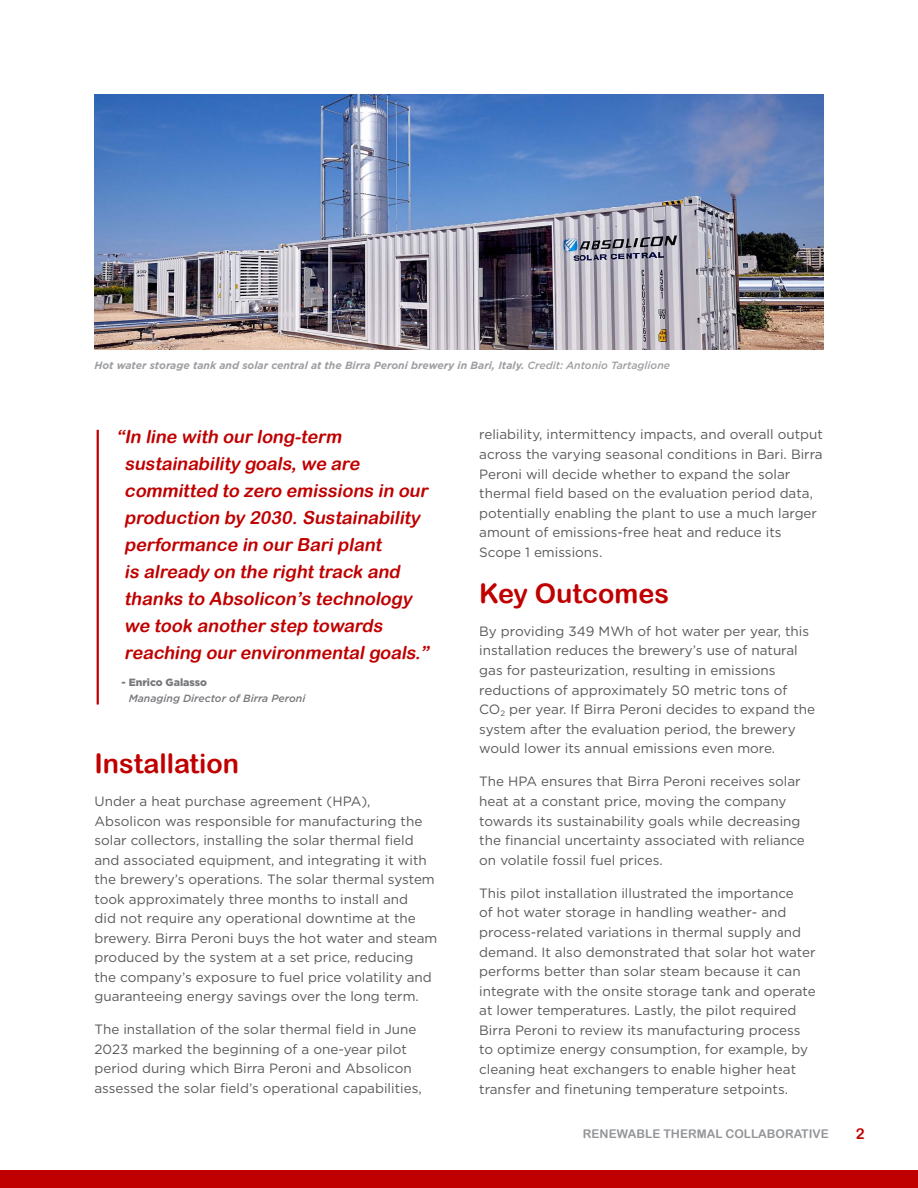
<style>
.page{position:relative;width:918px;height:1188px;background:#fff}
.page>*{position:absolute;margin:0;border:0;box-sizing:border-box;transform-origin:0 0}
.t1{font:27px "Arial Rounded MT Bold";color:#c00000}
.t2{font:italic 18px/27px "Arial Rounded MT Bold";color:#c00000}
.t3{font:15px "Arial Rounded MT Bold";color:#c00000}
.t4{font:13.5px/19.6px "Gotham";color:#58595b}
.t5{font:12px "Arial Rounded MT Bold";color:#939598}
.t6{font:italic 700 10.5px "Gotham";color:#9d9fa2}
.t7{font:italic 500 10.5px "Gotham";color:#77787b}
.t8{font:900 10.5px "Gotham";color:#77787b}
.s1{font-weight:500}
</style>
<div class="page">
<img style="left:95px;top:94px;width:729px;height:256px">
<div style="left:0;top:1171px;width:918px;height:17px;background:#c00000"></div>
<hr style="left:97px;top:430px;width:2px;height:275px;background:#c00000">
<p class="t6" style="left:95px;top:358px;width:577px">Hot water storage tank and solar central at the Birra Peroni brewery in Bari, Italy. <span class="s1">Credit: Antonio Tartaglione</span></p>
<p class="t2" style="left:124px;top:423px;width:310px;text-indent:-8px">“In line with our long-term sustainability goals,we are committed to zero emissions in our production by 2030.Sustainability performance in our Bariplant<br>is already on the righttrack and thanks to Absolicon’s technology we took another step towards reaching our environmentalgoals.”</p>
<p class="t8" style="left:122px;top:675px;width:87px">- Enrico Galasso</p>
<p class="t7" style="left:129px;top:692px;width:178px">Managing Director of Birra Peroni</p>
<h1 class="t1" style="left:94px;top:748px;width:146px">Installation</h1>
<p class="t4" style="left:94px;top:792px;width:344px">Under a heat purchase agreement (HPA), Absolicon was responsible for manufacturing the solar collectors, installing the solar thermal field and associated equipment, and integrating it with the brewery’s operations. The solar thermal system took approximately three months to install and<br>did not require any operational downtime at the brewery. Birra Peroni buys the hot water and steam produced by the system at a set price, reducing the company’s exposure to fuel price volatility and guaranteeing energy savings over the long term.</p>
<p class="t4" style="left:94px;top:1020px;width:329px">The installation of the solar thermal field in June 2023 marked the beginning of a one-year pilot period during which Birra Peroni and Absolicon assessed the solar field’s operational capabilities,</p>
<p class="t4" style="left:479px;top:425px;width:345px">reliability, intermittency impacts, and overall output across the varying seasonal conditions in Bari. Birra Peroni will decide whether to expand the solar thermal field based on the evaluation period data, potentially enabling the plant to use a much larger amount of emissions-free heat and reduce its Scope 1 emissions.</p>
<h1 class="t1" style="left:479px;top:577px;width:191px">Key Outcomes</h1>
<p class="t4" style="left:479px;top:621px;width:338px">By providing 349 MWh of hot water per year, this installation reduces the brewery’s use of natural gas for pasteurization, resulting in emissions reductions of approximately 50 metric tons of CO<sub>2</sub> per year. If Birra Peroni decides to expand the system after the evaluation period, the brewery would lower its annual emissions even more.</p>
<p class="t4" style="left:479px;top:772px;width:327px">The HPA ensures that Birra Peroni receives solar heat at a constant price, moving the company towards its sustainability goals while decreasing the financial uncertainty associated with reliance on volatile fossil fuel prices.</p>
<p class="t4" style="left:479px;top:883px;width:338px">This pilot installation illustrated the importance<br>of hot water storage in handling weather- and process-related variations in thermal supply and demand. It also demonstrated that solar hot water performs better than solar steam because it can integrate with the onsite storage tank and operate at lower temperatures. Lastly, the pilot required Birra Peroni to review its manufacturing process to optimize energy consumption, for example, by cleaning heat exchangers to enable higher heat transfer and finetuning temperature setpoints.</p>
<p class="t5" style="left:583px;top:1127px;width:247px">RENEWABLE THERMAL COLLABORATIVE</p>
<p class="t3" style="left:856px;top:1125px;width:10px">2</p>
</div>
